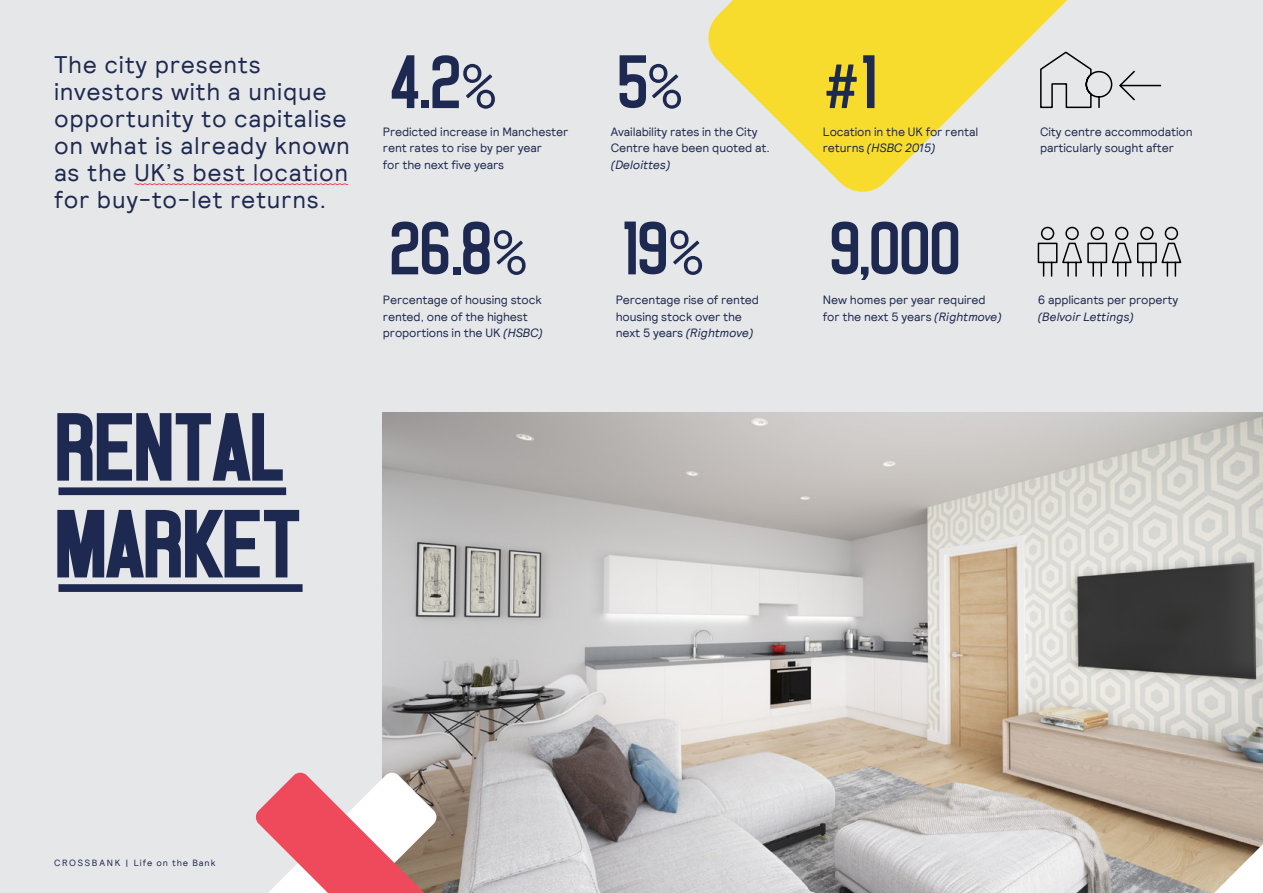
<style>
.page{position:relative;width:1263px;height:893px;background:#e6e7e8}
.page>*{position:absolute;margin:0;border:0;box-sizing:border-box;transform-origin:0 0}
.t1{font:96px/96.8px "Noasarck Largo";letter-spacing:.02em;color:#1d2950}
.t2{font:77.25px "Noasarck";color:#1d2950}
.t3{font:62.25px "Relative 11 Pitch";color:#1d2950}
.t4{font:24px/27px "Relative";letter-spacing:.03em;color:#1d2950}
.t5{font:12px/16.5px "Relative";letter-spacing:-.01em;color:#1d2950}
.t6{font:italic 12px "Relative";letter-spacing:-.01em;color:#1d2950}
.t7{font:9px "Relative";letter-spacing:.1em;color:#1d2950}
.s1{font-family:"Relative 11 Pitch";font-size:62.25px}
.s2{font-family:"Noasarck";font-size:77.25px}
.s3{font-style:italic}
</style>
<div class="page">
<svg style="left:708px;top:0;width:360px;height:192px;fill:#f8dc2d"></svg>
<div style="left:58px;top:487px;width:228px;height:8px;background:#1d2950"></div>
<div style="left:58px;top:584px;width:245px;height:8px;background:#1d2950"></div>
<svg style="left:134px;top:183px;width:215px;height:2px"></svg>
<img style="left:383px;top:412px;width:880px;height:481px">
<svg style="left:256px;top:772px;width:181px;height:121px"></svg>
<svg style="left:1038px;top:737px;width:225px;height:156px;background:#bdb0a1"></svg>
<svg style="left:1037px;top:226px;width:145px;height:51px"></svg>
<svg style="left:1039px;top:50px;width:123px;height:59px"></svg>
<h3 class="t4" style="left:54px;top:51px;width:297px">The city presents investors with a unique opportunity to capitalise on what is already known as the UK’s best location for buy-to-let returns.</h3>
<h1 class="t1" style="left:58px;top:399px;width:246px">RENTAL<br>MARKET</h1>
<h2 class="t2" style="left:392px;top:42px;width:106px">4.2<span class="s1">%</span></h2>
<p class="t5" style="left:383px;top:123px;width:187px">Predicted increase in Manchester rent rates to rise by per year<br>for the next five years</p>
<p class="t5" style="left:1040px;top:123px;width:154px">City centre accommodation particularly sought after</p>
<h2 class="t2" style="left:620px;top:42px;width:65px">5<span class="s1">%</span></h2>
<p class="t5" style="left:611px;top:123px;width:161px">Availability rates in the City<br>Centre have been quoted at.</p>
<p class="t6" style="left:611px;top:158px;width:61px">(Deloittes)</p>
<h3 class="t3" style="left:824px;top:51px;width:56px">#<span class="s2">1</span></h3>
<p class="t5" style="left:823px;top:123px;width:157px">Location in the UK for rental returns <span class="s3">(HSBC 2015)</span></p>
<h2 class="t2" style="left:392px;top:208px;width:137px">26.8<span class="s1">%</span></h2>
<p class="t5" style="left:383px;top:292px;width:162px">Percentage of housing stock rented, one of the highest proportions in the UK <span class="s3">(HSBC)</span></p>
<h2 class="t2" style="left:624px;top:208px;width:81px">19<span class="s1">%</span></h2>
<p class="t5" style="left:616px;top:292px;width:145px">Percentage rise of rented housing stock over the next 5 years <span class="s3">(Rightmove)</span></p>
<h2 class="t2" style="left:832px;top:208px;width:132px">9,000</h2>
<p class="t5" style="left:823px;top:292px;width:181px">New homes per year required for the next 5 years <span class="s3">(Rightmove)</span></p>
<p class="t5" style="left:1038px;top:292px;width:142px">6 applicants per property</p>
<p class="t6" style="left:1038px;top:310px;width:98px">(Belvoir Lettings)</p>
<p class="t7" style="left:54px;top:857px;width:163px">CROSSBANK | Life on the Bank</p>
</div>
